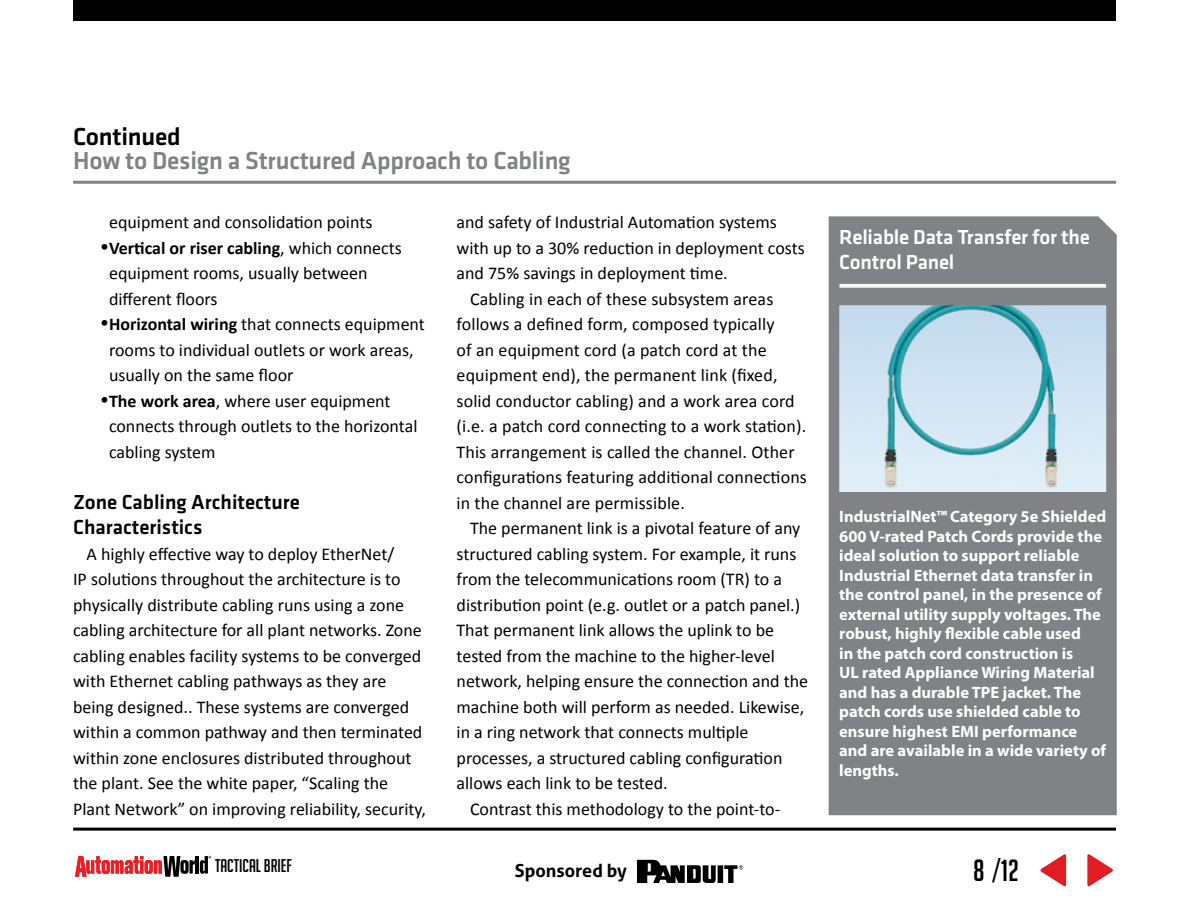
<style>
.page{position:relative;width:1188px;height:918px;background:#fff}
.page>*{position:absolute;margin:0;border:0;box-sizing:border-box;transform-origin:0 0}
.t1{font:30px "Big Noodle Titling";color:#000}
.t2{font:500 25.5px "Klavika";letter-spacing:-.01em;color:#808285}
.t3{font:500 25.5px "Klavika";letter-spacing:-.01em;color:#000}
.t4{font:500 21px/25.2px "Klavika";letter-spacing:-.01em;color:#fff}
.t5{font:500 21px/25.5px "Klavika";color:#000}
.t6{font:18px/25.5px "Calibri";color:#000}
.t7{font:18px "Big Noodle Titling";color:#000}
.t8{font:700 18px "Aller";color:#000}
.t9{font:700 16.5px/19.5px "Myriad Pro";color:#fff}
.s1{font-weight:700}
</style>
<div class="page">
<svg style="left:75px;top:856px;width:136px;height:21px"></svg>
<svg style="left:1087px;top:854px;width:26px;height:33px"></svg>
<svg style="left:1040px;top:854px;width:26px;height:33px"></svg>
<div style="left:73px;top:0;width:1043px;height:21px;background:#000"></div>
<hr style="left:73px;top:828px;width:1043px;height:3px;background:#000">
<svg style="left:637px;top:860px;width:106px;height:23px"></svg>
<svg style="left:828px;top:216px;width:289px;height:600px"></svg>
<div style="left:838px;top:227px;width:269px;height:574px;background:#808285"></div>
<svg style="left:841px;top:284px;width:264px;height:4px"></svg>
<div style="left:838px;top:226px;width:270px;height:576px;border:2px solid #808285"></div>
<img style="left:841px;top:307px;width:264px;height:184px">
<div style="left:838px;top:304px;width:270px;height:190px;border:2px solid #808285"></div>
<hr style="left:73px;top:181px;width:1043px;height:3px;background:#808285">
<h2 class="t3" style="left:73px;top:122px;width:109px">Continued</h2>
<h2 class="t2" style="left:73px;top:146px;width:499px">How to Design a Structured Approach to Cabling</h2>
<p class="t6" style="left:109px;top:209px;width:265px">equipment and consolidation points</p>
<p class="t6" style="left:109px;top:235px;width:294px;text-indent:-9px">•<span class="s1">Vertical or riser cabling</span>, which connects equipment rooms, usually between different floors</p>
<p class="t6" style="left:109px;top:311px;width:317px;text-indent:-9px">•<span class="s1">Horizontal wiring</span> that connects equipment rooms to individual outlets or work areas, usually on the same floor</p>
<p class="t6" style="left:109px;top:388px;width:310px;text-indent:-9px">•<span class="s1">The work area</span>, where user equipment connects through outlets to the horizontal cabling system</p>
<p class="t5" style="left:73px;top:489px;width:228px">Zone Cabling Architecture<br>Characteristics</p>
<p class="t6" style="left:73px;top:541px;width:354px;text-indent:14px">A highly effective way to deploy EtherNet/<br>IP solutions throughout the architecture is to physically distribute cabling runs using a zone cabling architecture for all plant networks. Zone cabling enables facility systems to be converged with Ethernet cabling pathways as they are being designed.. These systems are converged within a common pathway and then terminated within zone enclosures distributed throughout the plant. See the white paper, “Scaling the Plant Network” on improving reliability, security,</p>
<p class="t6" style="left:457px;top:209px;width:322px">and safety of Industrial Automation systems</p>
<p class="t6" style="left:457px;top:235px;width:350px">with up to a 30% reduction in deployment costs</p>
<p class="t6" style="left:457px;top:260px;width:273px">and 75% savings in deployment time.</p>
<p class="t6" style="left:470px;top:286px;width:305px">Cabling in each of these subsystem areas</p>
<p class="t6" style="left:457px;top:311px;width:320px">follows a defined form, composed typically</p>
<p class="t6" style="left:457px;top:337px;width:312px">of an equipment cord (a patch cord at the</p>
<p class="t6" style="left:457px;top:362px;width:322px">equipment end), the permanent link (fixed,</p>
<p class="t6" style="left:457px;top:388px;width:340px">solid conductor cabling) and a work area cord</p>
<p class="t6" style="left:457px;top:413px;width:351px">(i.e. a patch cord connecting to a work station).</p>
<p class="t6" style="left:457px;top:439px;width:340px">This arrangement is called the channel. Other</p>
<p class="t6" style="left:457px;top:464px;width:352px">configurations featuring additional connections</p>
<p class="t6" style="left:457px;top:490px;width:230px">in the channel are permissible.</p>
<p class="t6" style="left:470px;top:515px;width:332px">The permanent link is a pivotal feature of any</p>
<p class="t6" style="left:457px;top:541px;width:341px">structured cabling system. For example, it runs</p>
<p class="t6" style="left:457px;top:566px;width:327px">from the telecommunications room (TR) to a</p>
<p class="t6" style="left:457px;top:592px;width:345px">distribution point (e.g. outlet or a patch panel.)</p>
<p class="t6" style="left:457px;top:617px;width:319px">That permanent link allows the uplink to be</p>
<p class="t6" style="left:457px;top:643px;width:320px">tested from the machine to the higher-level</p>
<p class="t6" style="left:457px;top:669px;width:353px">network, helping ensure the connection and the</p>
<p class="t6" style="left:457px;top:694px;width:349px">machine both will perform as needed. Likewise,</p>
<p class="t6" style="left:457px;top:720px;width:293px">in a ring network that connects multiple</p>
<p class="t6" style="left:457px;top:745px;width:327px">processes, a structured cabling configuration</p>
<p class="t6" style="left:457px;top:771px;width:213px">allows each link to be tested.</p>
<p class="t6" style="left:470px;top:796px;width:312px">Contrast this methodology to the point-to-</p>
<p class="t4" style="left:839px;top:225px;width:252px">Reliable Data Transfer for the<br>Control Panel</p>
<p class="t9" style="left:839px;top:507px;width:268px">IndustrialNet™ Category 5e Shielded 600 V-rated Patch Cords provide the ideal solution to support reliable Industrial Ethernet data transfer in the control panel, in the presence of external utility supply voltages. The robust, highly flexible cable used<br>in the patch cord construction is<br>UL rated Appliance Wiring Material and has a durable TPE jacket. The patch cords use shielded cable to ensure highest EMI performance and are available in a wide variety of lengths.</p>
<p class="t7" style="left:215px;top:856px;width:78px">TACTICAL BRIEF</p>
<p class="t8" style="left:515px;top:859px;width:114px">Sponsored by</p>
<h1 class="t1" style="left:973px;top:854px;width:48px">8 /12</h1>
</div>
